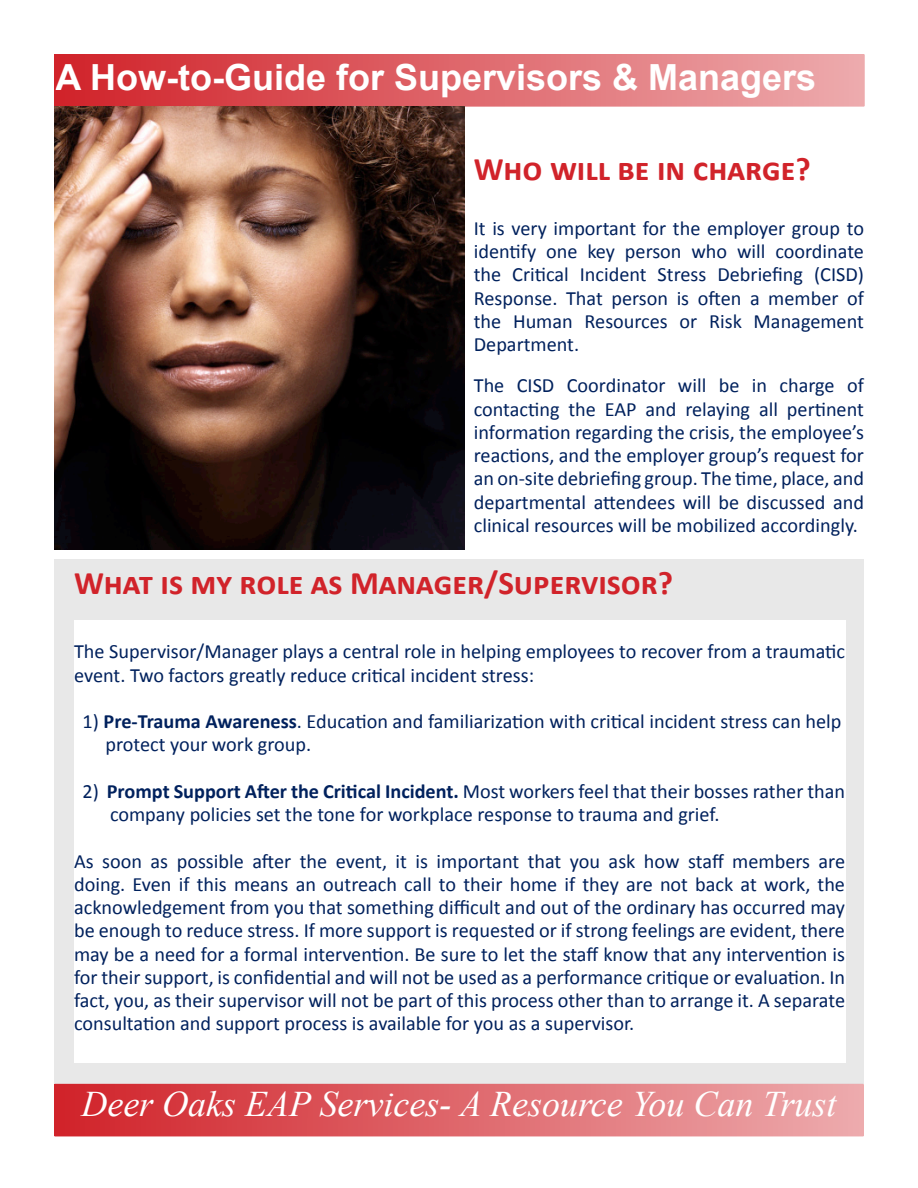
<style>
.page{position:relative;width:918px;height:1188px;background:#fff}
.page>*{position:absolute;margin:0;border:0;box-sizing:border-box;transform-origin:0 0}
.t1{font:italic 36px "Times New Roman";color:#fff}
.t2{font:700 36px "Arial";color:#fff}
.t3{font:700 33px "Calibri";color:#d1232a}
.t4{font:20.25px/23.2px "Calibri";color:#00215d;text-align:justify}
.s1{font-weight:700}
</style>
<div class="page">
<div style="left:54px;top:559px;width:810px;height:525px;background:#e8e8e8"></div>
<div style="left:55px;top:55px;width:809px;height:51px;background:linear-gradient(to right,#d12229,#edabae)"></div>
<div style="left:54px;top:54px;width:810px;height:52px;border:2px solid #d1232a"></div>
<div style="left:55px;top:1085px;width:808px;height:51px;background:linear-gradient(to right,#d12229,#edabae)"></div>
<div style="left:54px;top:1084px;width:810px;height:52px;border:2px solid #d1232a"></div>
<div style="left:74px;top:620px;width:771px;height:442px;background:#fff"></div>
<img style="left:54px;top:107px;width:410px;height:442px">
<h1 class="t2" style="left:56px;top:53px;width:762px">A How-to-Guide for Supervisors &amp; Managers</h1>
<p class="t3" style="left:474px;top:148px;width:339px">Who will be in charge?</p>
<p class="t4" style="left:474px;top:217px;width:392px">It is very important for the employer group to identify one key person who will coordinate the Critical Incident Stress Debriefing (CISD)<br>Response. That person is often a member of the Human Resources or Risk Management Department.</p>
<p class="t4" style="left:474px;top:374px;width:392px">The CISD Coordinator will be in charge of contacting the EAP and relaying all pertinent information regarding the crisis, the employee’s reactions, and the employer group’s request for an on-site debriefing group. The time, place, and departmental attendees will be discussed and clinical resources will be mobilized accordingly.</p>
<p class="t3" style="left:74px;top:562px;width:601px">What is my role as Manager/Supervisor?</p>
<p class="t4" style="left:74px;top:640px;width:772px">The Supervisor/Manager plays a central role in helping employees to recover from a traumatic event. Two factors greatly reduce critical incident stress:</p>
<p class="t4" style="left:83px;top:710px;width:760px">1) <span class="s1">Pre-Trauma Awareness</span>. Education and familiarization with critical incident stress can help</p>
<p class="t4" style="left:106px;top:733px;width:207px">protect your work group.</p>
<p class="t4" style="left:83px;top:780px;width:764px">2) <span class="s1">Prompt Support After the Critical Incident.</span> Most workers feel that their bosses rather than</p>
<p class="t4" style="left:110px;top:803px;width:611px">company policies set the tone for workplace response to trauma and grief.</p>
<p class="t4" style="left:74px;top:849px;width:773px">As soon as possible after the event, it is important that you ask how staff members are doing. Even if this means an outreach call to their home if they are not back at work, the acknowledgement from you that something difficult and out of the ordinary has occurred may be enough to reduce stress. If more support is requested or if strong feelings are evident, there may be a need for a formal intervention. Be sure to let the staff know that any intervention is for their support, is confidential and will not be used as a performance critique or evaluation. In fact, you, as their supervisor will not be part of this process other than to arrange it. A separate consultation and support process is available for you as a supervisor.</p>
<h1 class="t1" style="left:81px;top:1079px;width:757px">Deer Oaks EAP Services- A Resource You Can Trust</h1>
</div>
